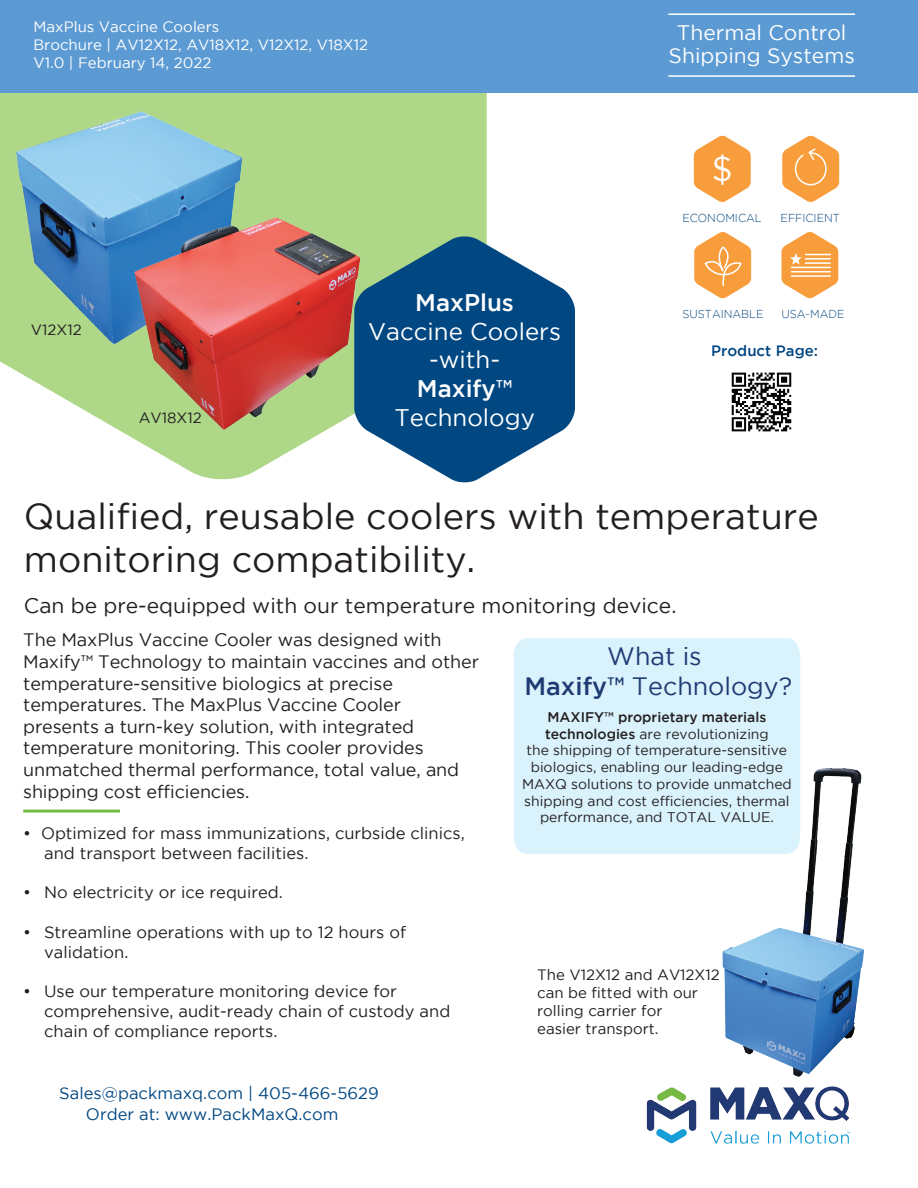
<style>
.page{position:relative;width:918px;height:1188px;background:#fff}
.page>*{position:absolute;margin:0;border:0;box-sizing:border-box;transform-origin:0 0}
.t1{font:36px/43.2px "Gotham";color:#231f20}
.t2{font:34.5px "Gotham";color:#fff;scale:.96 1}
.t3{font:25.05px/30.2px "Gotham";color:#1f3b73;text-align:center}
.t4{font:24px/28.8px "Gotham";color:#fff;text-align:center}
.t5{font:500 24px "Gotham";color:#fff}
.t6{font:21px "Gotham";color:#231f20}
.t7{font:21px/22.5px "Gotham";color:#fff;text-align:center}
.t8{font:18px/21.6px "Gotham";letter-spacing:-.01em;color:#231f20}
.t9{font:16.5px/19.8px "Gotham";color:#231f20}
.t10{font:16.5px/20.4px "Gotham";color:#014782}
.t11{font:15px/18px "Gotham";color:#231f20}
.t12{font:15px/18px "Gotham";color:#fff}
.t13{font:500 15px "Gotham";color:#014782}
.t14{font:13.95px/16.6px "Gotham";color:#231f20;text-align:center}
.t15{font:300 11.55px "Gotham";color:#01457f;scale:.96 1}
.s1{font-weight:500}
</style>
<div class="page">
<svg style="left:0;top:92px;width:487px;height:387px;fill:#aed887"></svg>
<hr style="left:23px;top:810px;width:97px;height:3px;background:#76bc42">
<img style="left:646px;top:1086px;width:204px;height:58px">
<div style="left:0;top:0;width:918px;height:92px;background:#5c9ad3"></div>
<svg style="left:354px;top:235px;width:221px;height:248px;fill:#014782"></svg>
<hr style="left:668px;top:13px;width:187px;height:2px;background:#fff">
<hr style="left:668px;top:75px;width:187px;height:2px;background:#fff">
<svg style="left:694px;top:136px;width:57px;height:66px"></svg>
<svg style="left:694px;top:232px;width:57px;height:66px"></svg>
<svg style="left:781px;top:232px;width:57px;height:66px"></svg>
<hr style="left:805px;top:258px;width:25px;height:2px;background:#fff">
<hr style="left:805px;top:262px;width:25px;height:2px;background:#fff">
<hr style="left:791px;top:267px;width:39px;height:1px;background:#fff">
<hr style="left:791px;top:271px;width:39px;height:1px;background:#fff">
<hr style="left:791px;top:275px;width:39px;height:2px;background:#fff">
<div style="left:514px;top:638px;width:286px;height:216px;background:#d9f2fc"></div>
<svg style="left:782px;top:136px;width:57px;height:66px"></svg>
<img style="left:0;top:93px;width:266px;height:268px">
<img style="left:120px;top:207px;width:255px;height:235px">
<img style="left:707px;top:763px;width:157px;height:314px">
<img style="left:731px;top:372px;width:61px;height:60px">
<p class="t12" style="left:33px;top:18px;width:336px">MaxPlus Vaccine Coolers<br>Brochure | AV12X12, AV18X12, V12X12, V18X12<br>V1.0 | February 14, 2022</p>
<h3 class="t5" style="left:415px;top:289px;width:100px">MaxPlus</h3>
<p class="t11" style="left:31px;top:321px;width:52px">V12X12</p>
<p class="t11" style="left:139px;top:409px;width:65px">AV18X12</p>
<h3 class="t4" style="left:368px;top:316px;width:194px">Vaccine Coolers -with-</h3>
<h3 class="t5" style="left:417px;top:375px;width:97px">Maxify™</h3>
<h3 class="t4" style="left:394px;top:403px;width:142px">Technology</h3>
<p class="t7" style="left:669px;top:21px;width:188px">Thermal Control<br>Shipping Systems</p>
<h2 class="t2" style="left:712px;top:150px;width:23px">$</h2>
<p class="t15" style="left:682px;top:212px;width:84px">ECONOMICAL</p>
<p class="t15" style="left:781px;top:212px;width:63px">EFFICIENT</p>
<p class="t15" style="left:682px;top:308px;width:86px">SUSTAINABLE</p>
<p class="t15" style="left:781px;top:308px;width:67px">USA-MADE</p>
<p class="t13" style="left:711px;top:342px;width:108px">Product Page:</p>
<h1 class="t1" style="left:24px;top:494px;width:796px">Qualified, reusable coolers with temperature monitoring compatibility.</h1>
<p class="t6" style="left:24px;top:594px;width:654px">Can be pre-equipped with our temperature monitoring device.</p>
<p class="t8" style="left:23px;top:629px;width:457px">The MaxPlus Vaccine Cooler was designed with Maxify™ Technology to maintain vaccines and other temperature-sensitive biologics at precise temperatures. The MaxPlus Vaccine Cooler presents a turn-key solution, with integrated temperature monitoring. This cooler provides unmatched thermal performance, total value, and shipping cost efficiencies.</p>
<p class="t9" style="left:44px;top:823px;width:422px;text-indent:-21px">• Optimized for mass immunizations, curbside clinics, and transport between facilities.</p>
<p class="t9" style="left:23px;top:882px;width:261px">• No electricity or ice required.</p>
<p class="t9" style="left:44px;top:922px;width:363px;text-indent:-21px">• Streamline operations with up to 12 hours of validation.</p>
<p class="t9" style="left:44px;top:981px;width:408px;text-indent:-21px">• Use our temperature monitoring device for comprehensive, audit-ready chain of custody and chain of compliance reports.</p>
<p class="t10" style="left:86px;top:1083px;width:294px;text-indent:-27px">Sales@packmaxq.com | 405-466-5629<br>Order at: www.PackMaxQ.com</p>
<h3 class="t3" style="left:524px;top:641px;width:269px">What is<br><span class="s1">Maxify™</span> Technology?</h3>
<p class="t14" style="left:522px;top:708px;width:271px"><span class="s1">MAXIFY™ proprietary materials technologies</span> are revolutionizing<br>the shipping of temperature-sensitive biologics, enabling our leading-edge MAXQ solutions to provide unmatched shipping and cost efficiencies, thermal performance, and TOTAL VALUE.</p>
<p class="t11" style="left:537px;top:966px;width:184px">The V12X12 and AV12X12 can be fitted with our rolling carrier for<br>easier transport.</p>
</div>
